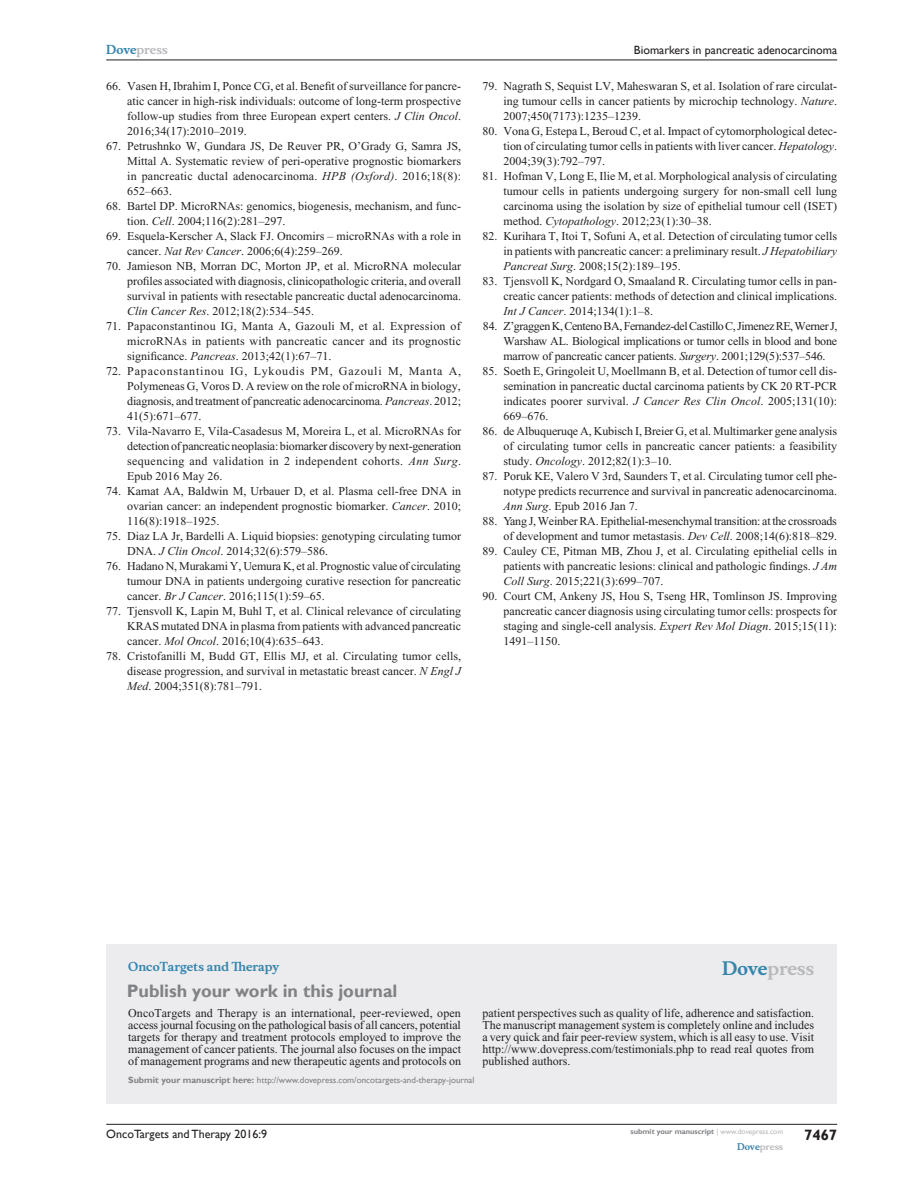
<style>
.page{position:relative;width:918px;height:1188px;background:#fff}
.page>*{position:absolute;margin:0;border:0;box-sizing:border-box;transform-origin:0 0}
.PromBx-H1{font:700 18px "Gill Sans";color:#808285}
.PromBx-Brand{font:700 18px "Musee";color:#b8b9bc}
.t1{font:700 15px "Gill Sans";color:#231f20}
.RefNL2{font:12px/15px "Times New Roman";color:#231f20;text-align:justify}
.PromBx-Tx{font:12px/12px "Times New Roman";color:#231f20;text-align:justify}
.RefNL2-2{font:12px/15px "Times New Roman";letter-spacing:-.02em;color:#231f20;text-align:right}
.t2{font:12px "Gill Sans";color:#231f20}
.PromBx-JrnlName{font:700 12px "Musee";color:#3485ae}
.t3{font:700 12px "Musee";color:#b8b9bc}
.PromBx-SubmitMssWebA{font:9px "Gill Sans";color:#808285}
.t4{font:700 9px "Musee";color:#b8b9bc}
.t5{font:700 7.5px "Gill Sans";color:#808285}
.s1{color:#3485ae}
.s2{font-style:italic}
.s3{font-weight:700}
.s4{font-weight:400;color:#b8b9bc}
</style>
<div class="page">
<div style="left:106px;top:944px;width:731px;height:159px;background:#ececee"></div>
<hr style="left:106px;top:1124px;width:731px;height:1px;background:#231f20">
<hr style="left:106px;top:60px;width:731px;height:1px;background:#231f20">
<p class="t3" style="left:106px;top:43px;width:63px"><span class="s1">Dove</span>press</p>
<p class="RefNL2" style="left:127px;top:79px;width:335px;text-indent:-21px">66. Vasen H, Ibrahim I, Ponce CG, et al. Benefit of surveillance for pancre&shy;atic cancer in high-risk individuals: outcome of long-term prospective follow-up studies from three European expert centers. <span class="s2">J Clin Oncol</span>.<br>2016;34(17):2010–2019.</p>
<p class="RefNL2" style="left:127px;top:139px;width:335px;text-indent:-21px">67. Petrushnko W, Gundara JS, De Reuver PR, O’Grady G, Samra JS, Mittal A. Systematic review of peri-operative prognostic biomarkers in pancreatic ductal adenocarcinoma. <span class="s2">HPB (Oxford)</span>. 2016;18(8):<br>652–663.</p>
<p class="RefNL2" style="left:127px;top:199px;width:335px;text-indent:-21px">68. Bartel DP. MicroRNAs: genomics, biogenesis, mechanism, and func&shy;tion. <span class="s2">Cell</span>. 2004;116(2):281–297.</p>
<p class="RefNL2" style="left:127px;top:229px;width:335px;text-indent:-21px">69. Esquela-Kerscher A, Slack FJ. Oncomirs – microRNAs with a role in cancer. <span class="s2">Nat Rev Cancer</span>. 2006;6(4):259–269.</p>
<p class="RefNL2" style="left:127px;top:259px;width:335px;text-indent:-21px">70. Jamieson NB, Morran DC, Morton JP, et al. MicroRNA molecular profiles associated with diagnosis, clinicopathologic criteria, and overall survival in patients with resectable pancreatic ductal adenocarcinoma.<br><span class="s2">Clin Cancer Res</span>. 2012;18(2):534–545.</p>
<p class="RefNL2" style="left:127px;top:319px;width:335px;text-indent:-21px">71. Papaconstantinou IG, Manta A, Gazouli M, et al. Expression of microRNAs in patients with pancreatic cancer and its prognostic significance. <span class="s2">Pancreas</span>. 2013;42(1):67–71.</p>
<p class="RefNL2" style="left:127px;top:364px;width:335px;text-indent:-21px">72. Papaconstantinou IG, Lykoudis PM, Gazouli M, Manta A, Polymeneas G, Voros D. A review on the role of microRNA in biology, diagnosis, and treatment of pancreatic adenocarcinoma. <span class="s2">Pancreas</span>. 2012; 41(5):671–677.</p>
<p class="RefNL2" style="left:127px;top:424px;width:336px;text-indent:-21px">73. Vila-Navarro E, Vila-Casadesus M, Moreira L, et al. MicroRNAs for detection of pancreatic neoplasia: biomarker discovery by next-generation sequencing and validation in 2 independent cohorts. <span class="s2">Ann Surg</span>.<br>Epub 2016 May 26.</p>
<p class="RefNL2" style="left:127px;top:484px;width:335px;text-indent:-21px">74. Kamat AA, Baldwin M, Urbauer D, et al. Plasma cell-free DNA in ovarian cancer: an independent prognostic biomarker. <span class="s2">Cancer</span>. 2010; 116(8):1918–1925.</p>
<p class="RefNL2" style="left:127px;top:529px;width:335px;text-indent:-21px">75. Diaz LA Jr, Bardelli A. Liquid biopsies: genotyping circulating tumor<br>DNA. <span class="s2">J Clin Oncol</span>. 2014;32(6):579–586.</p>
<p class="RefNL2" style="left:127px;top:559px;width:335px;text-indent:-21px">76. Hadano N, Murakami Y, Uemura K, et al. Prognostic value of circulating tumour DNA in patients undergoing curative resection for pancreatic cancer. <span class="s2">Br J Cancer</span>. 2016;115(1):59–65.</p>
<p class="RefNL2" style="left:127px;top:604px;width:335px;text-indent:-21px">77. Tjensvoll K, Lapin M, Buhl T, et al. Clinical relevance of circulating KRAS mutated DNA in plasma from patients with advanced pancreatic cancer. <span class="s2">Mol Oncol</span>. 2016;10(4):635–643.</p>
<p class="RefNL2" style="left:127px;top:649px;width:335px;text-indent:-21px">78. Cristofanilli M, Budd GT, Ellis MJ, et al. Circulating tumor cells, disease progression, and survival in metastatic breast cancer. <span class="s2">N Engl J Med</span>. 2004;351(8):781–791.</p>
<p class="t2" style="left:634px;top:43px;width:205px">Biomarkers in pancreatic adenocarcinoma</p>
<p class="RefNL2" style="left:503px;top:79px;width:335px;text-indent:-21px">79. Nagrath S, Sequist LV, Maheswaran S, et al. Isolation of rare circulat&shy;ing tumour cells in cancer patients by microchip technology. <span class="s2">Nature</span>.<br>2007;450(7173):1235–1239.</p>
<p class="RefNL2" style="left:503px;top:124px;width:335px;text-indent:-21px">80. Vona G, Estepa L, Beroud C, et al. Impact of cytomorphological detec&shy;tion of circulating tumor cells in patients with liver cancer. <span class="s2">Hepatology</span>.<br>2004;39(3):792–797.</p>
<p class="RefNL2" style="left:503px;top:169px;width:335px;text-indent:-21px">81. Hofman V, Long E, Ilie M, et al. Morphological analysis of circulating tumour cells in patients undergoing surgery for non-small cell lung carcinoma using the isolation by size of epithelial tumour cell (ISET) method. <span class="s2">Cytopathology</span>. 2012;23(1):30–38.</p>
<p class="RefNL2" style="left:503px;top:229px;width:335px;text-indent:-21px">82. Kurihara T, Itoi T, Sofuni A, et al. Detection of circulating tumor cells in patients with pancreatic cancer: a preliminary result. <span class="s2">J Hepatobiliary Pancreat Surg</span>. 2008;15(2):189–195.</p>
<p class="RefNL2" style="left:503px;top:274px;width:335px;text-indent:-21px">83. Tjensvoll K, Nordgard O, Smaaland R. Circulating tumor cells in pan&shy;creatic cancer patients: methods of detection and clinical implications.<br><span class="s2">Int J Cancer</span>. 2014;134(1):1–8.</p>
<p class="RefNL2" style="left:503px;top:319px;width:335px;text-indent:-20px">84. Z’graggen K, Centeno BA, Fernandez-del Castillo C, Jimenez RE, Werner J, Warshaw AL. Biological implications or tumor cells in blood and bone marrow of pancreatic cancer patients. <span class="s2">Surgery</span>. 2001;129(5):537–546.</p>
<p class="RefNL2" style="left:503px;top:364px;width:335px;text-indent:-21px">85. Soeth E, Gringoleit U, Moellmann B, et al. Detection of tumor cell dis&shy;semination in pancreatic ductal carcinoma patients by CK 20 RT-PCR indicates poorer survival. <span class="s2">J Cancer Res Clin Oncol</span>. 2005;131(10):<br>669–676.</p>
<p class="RefNL2" style="left:503px;top:424px;width:335px;text-indent:-21px">86. de Albuqueruqe A, Kubisch I, Breier G, et al. Multimarker gene analysis of circulating tumor cells in pancreatic cancer patients: a feasibility study. <span class="s2">Oncology</span>. 2012;82(1):3–10.</p>
<p class="RefNL2" style="left:503px;top:469px;width:335px;text-indent:-21px">87. Poruk KE, Valero V 3rd, Saunders T, et al. Circulating tumor cell phe&shy;notype predicts recurrence and survival in pancreatic adenocarcinoma.<br><span class="s2">Ann Surg</span>. Epub 2016 Jan 7.</p>
<p class="RefNL2-2" style="left:482px;top:514px;width:356px">88. Yang J, Weinber RA. Epithelial-mesenchymal transition: at the crossroads of development and tumor metastasis. <span class="s2">Dev Cell</span>. 2008;14(6):818–829.</p>
<p class="RefNL2" style="left:503px;top:544px;width:335px;text-indent:-21px">89. Cauley CE, Pitman MB, Zhou J, et al. Circulating epithelial cells in patients with pancreatic lesions: clinical and pathologic findings. <span class="s2">J Am Coll Surg</span>. 2015;221(3):699–707.</p>
<p class="RefNL2" style="left:503px;top:589px;width:335px;text-indent:-21px">90. Court CM, Ankeny JS, Hou S, Tseng HR, Tomlinson JS. Improving pancreatic cancer diagnosis using circulating tumor cells: prospects for staging and single-cell analysis. <span class="s2">Expert Rev Mol Diagn</span>. 2015;15(11):<br>1491–1150.</p>
<p class="PromBx-JrnlName" style="left:128px;top:959px;width:152px">OncoTargets and Therapy</p>
<p class="PromBx-H1" style="left:127px;top:980px;width:272px">Publish your work in this journal</p>
<p class="PromBx-Brand" style="left:722px;top:958px;width:94px"><span class="s1">Dove</span>press</p>
<p class="PromBx-Tx" style="left:128px;top:1007px;width:334px">OncoTargets and Therapy is an international, peer-reviewed, open access journal focusing on the pathological basis of all cancers, potential targets for therapy and treatment protocols employed to improve the management of cancer patients. The journal also focuses on the impact of management programs and new therapeutic agents and protocols on</p>
<p class="PromBx-Tx" style="left:482px;top:1007px;width:333px">patient perspectives such as quality of life, adherence and satisfaction.<br>The manuscript management system is completely online and includes a very quick and fair peer-review system, which is all easy to use. Visit http://www.dovepress.com/testimonials.php to read real quotes from published authors.</p>
<p class="PromBx-SubmitMssWebA" style="left:128px;top:1075px;width:348px"><span class="s3">Submit your manuscript here:</span> http://www.dovepress.com/oncotargets-and-therapy-journal</p>
<p class="t2" style="left:106px;top:1127px;width:162px">OncoTargets and Therapy 2016:9</p>
<p class="t5" style="left:631px;top:1127px;width:154px">submit your manuscript <span class="s4">| www.dovepress.com</span></p>
<p class="t4" style="left:737px;top:1141px;width:48px"><span class="s1">Dove</span>press</p>
<p class="t1" style="left:804px;top:1126px;width:35px">7467</p>
</div>
